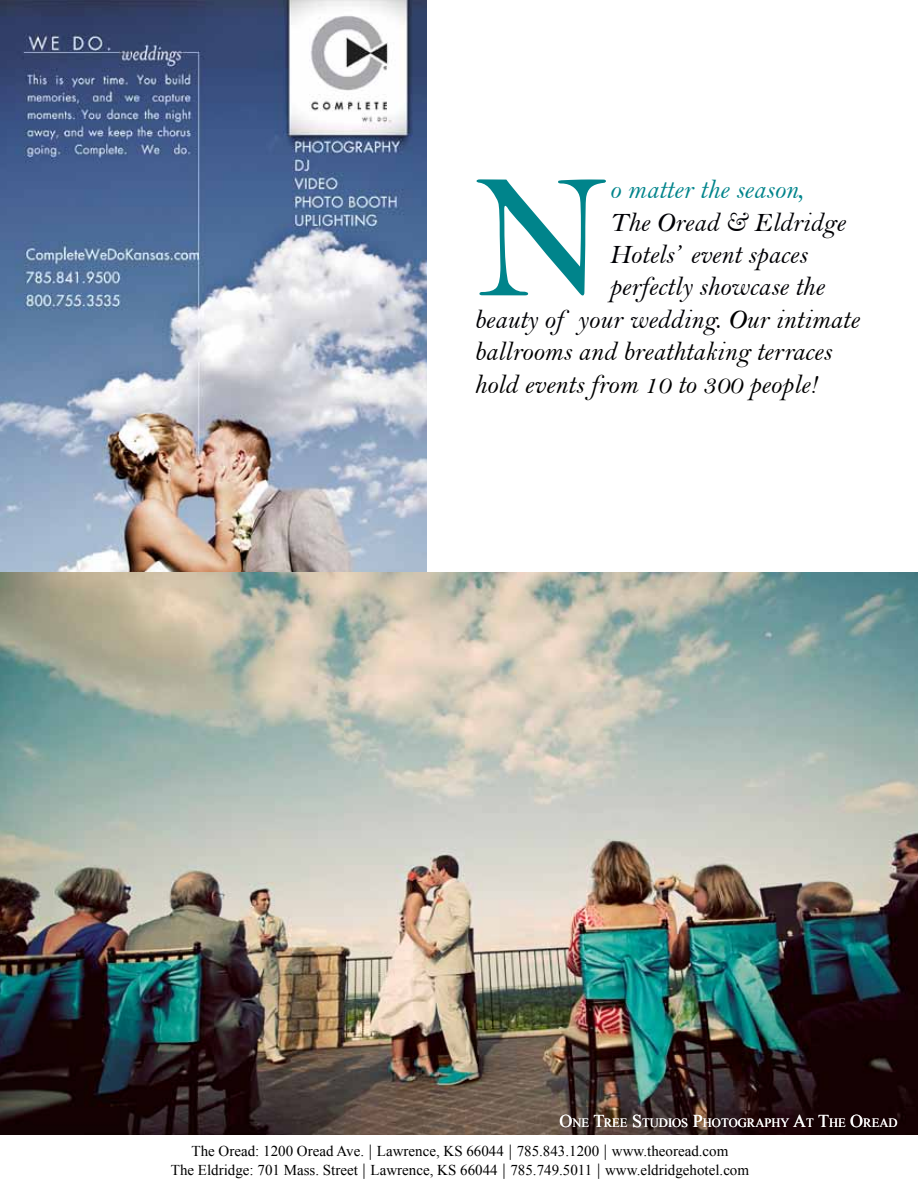
<style>
.page{position:relative;width:918px;height:1188px;background:#fff}
.page>*{position:absolute;margin:0;border:0;box-sizing:border-box;transform-origin:0 0}
.t1{font:182.25px "Bell";color:#00848b}
.t2{font:27.3px "Bell MT Italic";color:#000105}
.t3{font:27.3px "Bell MT Italic";color:#000}
.t4{font:27.3px "Bell MT Italic";color:#00848b}
.t5{font:15px/19.2px "Times New Roman";color:#000;text-align:center}
.t6{font:12.6px "Times New Roman";color:#fff}
.s1{color:#000}
.s2{font-size:18px}
.s3{font-family:"Adobe Caslon Pro"}
</style>
<div class="page">
<img style="left:0;top:0;width:426px;height:573px">
<img style="left:0;top:573px;width:918px;height:561px">
<h1 class="t1" style="left:474px;top:129px;width:137px">N</h1>
<h2 class="t4" style="left:609px;top:173px;width:195px">o matter the season,</h2>
<h2 class="t2" style="left:609px;top:206px;width:237px">The Oread &amp; Eldridge</h2>
<h2 class="t2" style="left:609px;top:238px;width:199px">Hotels’ event spaces</h2>
<h2 class="t2" style="left:609px;top:271px;width:216px">perfectly showcase the</h2>
<h2 class="t2" style="left:474px;top:303px;width:387px">beauty of your wedding. <span class="s1">Our intimate</span></h2>
<h2 class="t3" style="left:474px;top:335px;width:359px">ballrooms and breathtaking terraces</h2>
<h2 class="t3" style="left:474px;top:368px;width:345px">hold events from 10 to 300 people!</h2>
<p class="t6" style="left:560px;top:1114px;width:340px"><span class="s2">O</span>NE <span class="s2">T</span>REE <span class="s2">S</span> TUDIOS <span class="s2">P</span>HOTOGRAPHY <span class="s2">A</span>T <span class="s2">T</span>HE <span class="s2">O</span>READ</p>
<p class="t5" style="left:171px;top:1141px;width:580px">The Oread: 1200 Oread Ave. <span class="s3">|</span> Lawrence, KS 66044 <span class="s3">|</span> 785.843.1200 <span class="s3">|</span> www.theoread.com<br>The Eldridge: 701 Mass. Street <span class="s3">|</span> Lawrence, KS 66044 <span class="s3">|</span> 785.749.5011 <span class="s3">|</span> www.eldridgehotel.com</p>
</div>
